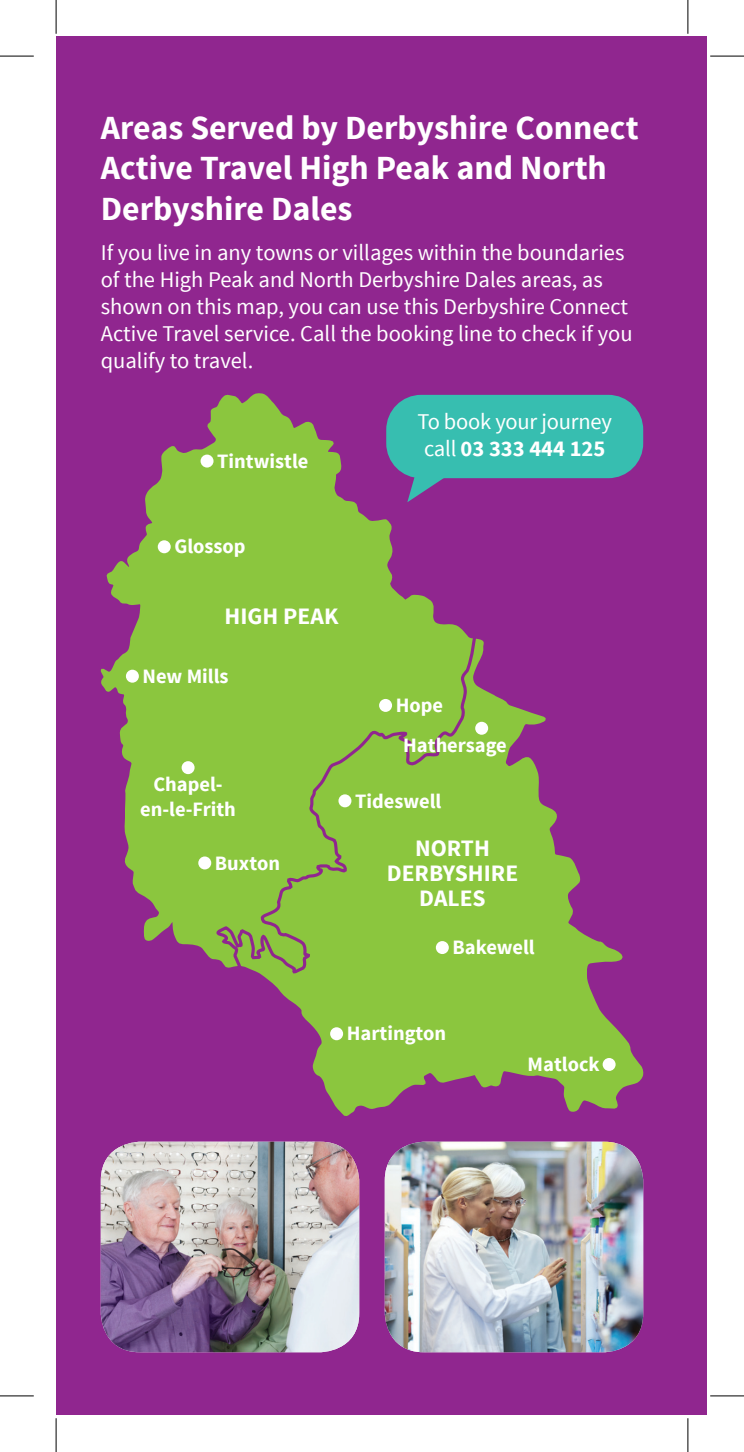
<style>
.page{position:relative;width:744px;height:1452px;background:#fff}
.page>*{position:absolute;margin:0;border:0;box-sizing:border-box;transform-origin:0 0}
.t1{font:700 33.75px/40.5px "Source Sans Pro";color:#fff}
.t2{font:700 23.62px/25.2px "Source Sans Pro";color:#fff;text-align:center}
.t3{font:22.5px/27px "Source Sans Pro";color:#fff}
.t4{font:700 20.47px/24.5px "Source Sans Pro";color:#fff;text-align:center}
.s1{font-weight:700}
</style>
<div class="page">
<div style="left:56px;top:37px;width:651px;height:1378px;background:#90268f"></div>
<img style="left:101px;top:1141px;width:258px;height:211px">
<img style="left:385px;top:1141px;width:258px;height:211px">
<svg style="left:100px;top:393px;width:544px;height:723px"></svg>
<div style="left:217px;top:627px;width:261px;height:346px;background:#8bc63e"></div>
<div style="left:436px;top:941px;width:13px;height:13px;background:#fff;border-radius:50%"></div>
<div style="left:198px;top:856px;width:13px;height:13px;background:#fff;border-radius:50%"></div>
<div style="left:158px;top:540px;width:13px;height:13px;background:#fff;border-radius:50%"></div>
<div style="left:126px;top:669px;width:13px;height:13px;background:#fff;border-radius:50%"></div>
<div style="left:182px;top:761px;width:12px;height:13px;background:#fff;border-radius:50%"></div>
<div style="left:602px;top:1058px;width:13px;height:13px;background:#fff;border-radius:50%"></div>
<div style="left:330px;top:1027px;width:13px;height:13px;background:#fff;border-radius:50%"></div>
<div style="left:338px;top:794px;width:13px;height:13px;background:#fff;border-radius:50%"></div>
<div style="left:379px;top:699px;width:13px;height:13px;background:#fff;border-radius:50%"></div>
<div style="left:200px;top:454px;width:13px;height:13px;background:#fff;border-radius:50%"></div>
<div style="left:475px;top:722px;width:13px;height:13px;background:#fff;border-radius:50%"></div>
<svg style="left:407px;top:475px;width:43px;height:27px"></svg>
<div style="left:386px;top:395px;width:257px;height:83px;background:#37beb0;border-radius:35px"></div>
<hr style="left:0;top:56px;width:34px;height:1px;background:#000">
<hr style="left:710px;top:56px;width:34px;height:1px;background:#000">
<hr style="left:0;top:1395px;width:34px;height:1px;background:#000">
<hr style="left:710px;top:1395px;width:34px;height:1px;background:#000">
<hr style="left:56px;top:0;width:1px;height:34px;background:#000">
<hr style="left:56px;top:1418px;width:1px;height:34px;background:#000">
<hr style="left:687px;top:0;width:1px;height:34px;background:#000">
<hr style="left:687px;top:1418px;width:1px;height:34px;background:#000">
<h1 class="t1" style="left:101px;top:109px;width:539px">Areas Served by Derbyshire Connect<br>Active Travel High Peak and North<br>Derbyshire Dales</h1>
<p class="t3" style="left:101px;top:239px;width:533px">If you live in any towns or villages within the boundaries of the High Peak and North Derbyshire Dales areas, as shown on this map, you can use this Derbyshire Connect Active Travel service. Call the booking line to check if you qualify to travel.</p>
<p class="t4" style="left:217px;top:449px;width:93px">Tintwistle</p>
<p class="t3" style="left:417px;top:408px;width:196px;text-align:center">To book your journey call <span class="s1">03 333 444 125</span></p>
<p class="t4" style="left:174px;top:535px;width:73px">Glossop</p>
<p class="t2" style="left:224px;top:604px;width:115px">HIGH PEAK</p>
<p class="t4" style="left:143px;top:664px;width:87px">New Mills</p>
<p class="t4" style="left:140px;top:773px;width:97px">Chapel&shy;en-le-Frith</p>
<p class="t4" style="left:215px;top:851px;width:67px">Buxton</p>
<p class="t4" style="left:396px;top:694px;width:49px">Hope</p>
<p class="t4" style="left:403px;top:733px;width:105px">Hathersage</p>
<p class="t4" style="left:355px;top:789px;width:88px">Tideswell</p>
<p class="t2" style="left:386px;top:836px;width:133px">NORTH<br>DERBYSHIRE<br>DALES</p>
<p class="t4" style="left:452px;top:936px;width:84px">Bakewell</p>
<p class="t4" style="left:347px;top:1022px;width:101px">Hartington</p>
<p class="t4" style="left:527px;top:1052px;width:74px">Matlock</p>
</div>
